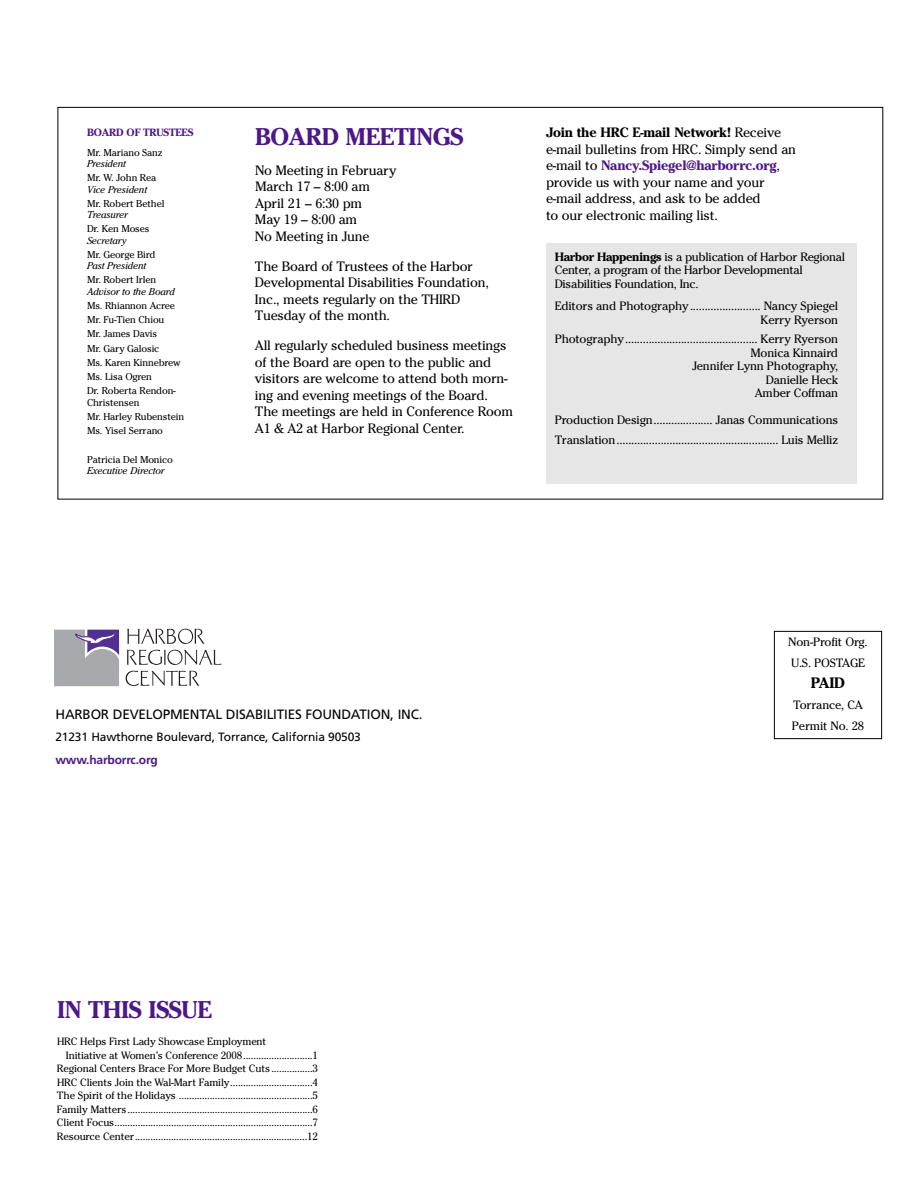
<style>
.page{position:relative;width:918px;height:1188px;background:#fff}
.page>*{position:absolute;margin:0;border:0;box-sizing:border-box;transform-origin:0 0}
.t1{font:700 24px "Cheltenham";letter-spacing:-.015em;color:#4c1788}
.t2{font:700 15px "Cheltenham";color:#000}
.t3{font:13.5px/16.5px "Cheltenham";letter-spacing:-.015em;color:#000}
.t4{font:13.5px "Frutiger";letter-spacing:-.015em;color:#000}
.t5{font:12px/13.5px "Cheltenham";letter-spacing:-.015em;color:#000}
.t6{font:12px "Frutiger";letter-spacing:-.015em;color:#000}
.t7{font:700 12px "Frutiger";letter-spacing:-.015em;color:#4c1788}
.t8{font:10.5px "Cheltenham";letter-spacing:-.015em;color:#000}
.t9{font:700 10.5px "Cheltenham";letter-spacing:-.015em;color:#4c1788}
.t10{font:9.9px/14.2px "Cheltenham";letter-spacing:-.015em;color:#000}
.t11{font:italic 9.9px "Cheltenham";letter-spacing:-.015em;color:#000}
.s1{font-weight:700}
.s2{font-weight:700;color:#4c1788}
</style>
<div class="page">
<div style="left:546px;top:243px;width:311px;height:240px;background:#e6e6e6"></div>
<svg style="left:54px;top:630px;width:65px;height:56px;background:#a09bad"></svg>
<svg style="left:127px;top:629px;width:94px;height:36px"></svg>
<svg style="left:126px;top:671px;width:73px;height:15px"></svg>
<div style="left:774px;top:631px;width:108px;height:108px;border:1px solid #000"></div>
<p class="t9" style="left:87px;top:126px;width:108px">BOARD OF TRUSTEES</p>
<p class="t10" style="left:87px;top:145px;width:77px">Mr. Mariano Sanz</p>
<p class="t11" style="left:87px;top:158px;width:40px">President</p>
<p class="t10" style="left:87px;top:171px;width:71px">Mr. W. John Rea</p>
<p class="t11" style="left:87px;top:183px;width:62px">Vice President</p>
<p class="t10" style="left:87px;top:196px;width:79px">Mr. Robert Bethel</p>
<p class="t11" style="left:87px;top:209px;width:42px">Treasurer</p>
<p class="t10" style="left:87px;top:222px;width:64px">Dr. Ken Moses</p>
<p class="t11" style="left:87px;top:234px;width:41px">Secretary</p>
<p class="t10" style="left:87px;top:247px;width:70px">Mr. George Bird</p>
<p class="t11" style="left:87px;top:260px;width:61px">Past President</p>
<p class="t10" style="left:87px;top:273px;width:71px">Mr. Robert Irlen</p>
<p class="t11" style="left:87px;top:285px;width:89px">Advisor to the Board</p>
<p class="t10" style="left:87px;top:298px;width:95px">Ms. Rhiannon Acree<br>Mr. Fu-Tien Chiou<br>Mr. James Davis<br>Mr. Gary Galosic<br>Ms. Karen Kinnebrew<br>Ms. Lisa Ogren<br>Dr. Roberta Rendon-</p>
<p class="t10" style="left:87px;top:395px;width:99px">Christensen<br>Mr. Harley Rubenstein<br>Ms. Yisel Serrano</p>
<p class="t10" style="left:87px;top:452px;width:87px">Patricia Del Monico</p>
<p class="t11" style="left:87px;top:465px;width:79px">Executive Director</p>
<h1 class="t1" style="left:255px;top:122px;width:210px">BOARD MEETINGS</h1>
<p class="t3" style="left:255px;top:162px;width:143px">No Meeting in February<br>March 17 – 8:00 am<br>April 21 – 6:30 pm<br>May 19 – 8:00 am<br>No Meeting in June</p>
<p class="t3" style="left:255px;top:258px;width:235px">The Board of Trustees of the Harbor Developmental Disabilities Foundation, Inc., meets regularly on the THIRD Tuesday of the month.</p>
<p class="t3" style="left:255px;top:337px;width:260px">All regularly scheduled business meetings of the Board are open to the public and visitors are welcome to attend both morn&shy;ing and evening meetings of the Board.<br>The meetings are held in Conference Room A1 &amp; A2 at Harbor Regional Center.</p>
<p class="t3" style="left:546px;top:124px;width:252px"><span class="s1">Join the HRC E-mail Network!</span> Receive e-mail bulletins from HRC. Simply send an e-mail to <span class="s2">Nancy.Spiegel@harborrc.org</span>, provide us with your name and your e-mail address, and ask to be added<br>to our electronic mailing list.</p>
<p class="t5" style="left:555px;top:250px;width:292px"><span class="s1">Harbor Happenings</span> is a publication of Harbor Regional<br>Center, a program of the Harbor Developmental<br>Disabilities Foundation, Inc.</p>
<p class="t5" style="left:555px;top:299px;width:285px;text-align:right">Editors and Photography........................ Nancy Spiegel<br>Kerry Ryerson</p>
<p class="t5" style="left:555px;top:332px;width:285px;text-align:right">Photography............................................. Kerry Ryerson<br>Monica Kinnaird<br>Jennifer Lynn Photography,<br>Danielle Heck<br>Amber Coffman</p>
<p class="t5" style="left:555px;top:410px;width:285px;line-height:19.5px">Production Design.................... Janas Communications<br>Translation....................................................... Luis Melliz</p>
<p class="t4" style="left:55px;top:708px;width:369px">HARBOR DEVELOPMENTAL DISABILITIES FOUNDATION, INC.</p>
<p class="t6" style="left:55px;top:732px;width:307px">21231 Hawthorne Boulevard, Torrance, California 90503</p>
<p class="t7" style="left:55px;top:755px;width:104px">www.harborrc.org</p>
<p class="t5" style="left:788px;top:631px;width:81px;line-height:21px">Non-Profit Org.<br>U.S. POSTAGE</p>
<p class="t2" style="left:811px;top:674px;width:36px">PAID</p>
<p class="t5" style="left:792px;top:694px;width:74px;line-height:21px">Torrance, CA<br>Permit No. 28</p>
<h1 class="t1" style="left:57px;top:996px;width:156px">IN THIS ISSUE</h1>
<p class="t8" style="left:57px;top:1036px;width:211px">HRC Helps First Lady Showcase Employment</p>
<p class="t8" style="left:66px;top:1049px;width:254px">Initiative at Women’s Conference 2008...........................1</p>
<p class="t8" style="left:57px;top:1063px;width:263px">Regional Centers Brace For More Budget Cuts ................3</p>
<p class="t8" style="left:57px;top:1076px;width:263px">HRC Clients Join the Wal-Mart Family................................4</p>
<p class="t8" style="left:57px;top:1090px;width:263px">The Spirit of the Holidays ....................................................5</p>
<p class="t8" style="left:57px;top:1103px;width:263px">Family Matters........................................................................6</p>
<p class="t8" style="left:57px;top:1117px;width:263px">Client Focus.............................................................................7</p>
<p class="t8" style="left:57px;top:1130px;width:263px">Resource Center...................................................................12</p>
</div>
